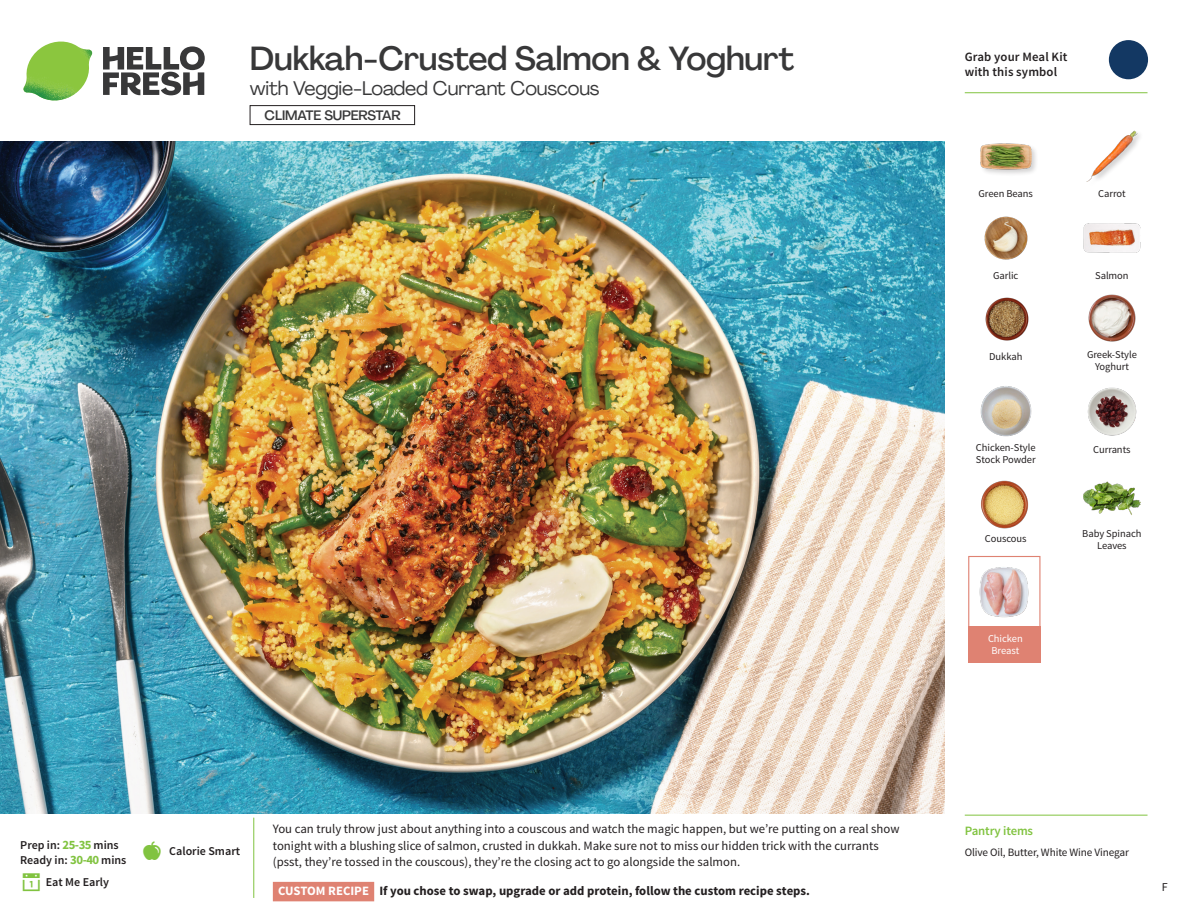
<style>
.page{position:relative;width:1188px;height:918px;background:#fff}
.page>*{position:absolute;margin:0;border:0;box-sizing:border-box;transform-origin:0 0}
._15_Titel_UK{font:500 33px "Agrandir";letter-spacing:-.01em;color:#383839}
._15_Titel_UK-2{font:19.5px "Agrandir";letter-spacing:-.01em;color:#383839}
.t1{font:500 13.5px "Agrandir";letter-spacing:-.01em;color:#383839}
.Step_6_Text_AU{font:12.75px/16.5px "Source Sans Pro";color:#231f20}
.Step_6_Text_AU-2{font:700 12.75px "Source Sans Pro";color:#231f20}
.t2{font:600 12.75px/15px "Source Sans Pro";letter-spacing:.01em;color:#231f20}
._04_Headers_Front{font:600 12.75px "Source Sans Pro";letter-spacing:-.01em;color:#81c340}
._04_Intro{font:600 12px "Source Sans Pro";color:#231f20}
.t3{font:12px "Source Sans Pro";color:#231f20}
._05_Pantry{font:11.25px "Source Sans Pro";letter-spacing:-.01em;color:#231f20}
._18_FRONT_ingredient{font:10.5px/12px "Source Sans Pro";letter-spacing:-.005em;color:#231f20;text-align:center}
._18_FRONT_ingredient-2{font:10.5px/12px "Source Sans Pro";letter-spacing:-.005em;color:#fff;text-align:center}
.s1{font-weight:700;font-size:12.75px;color:#81c340}
.s2{color:#fff}
</style>
<div class="page">
<svg style="left:103px;top:46px;width:102px;height:49px"></svg>
<img style="left:23px;top:42px;width:69px;height:59px">
<svg style="left:253px;top:817px;width:122px;height:85px"></svg>
<hr style="left:965px;top:815px;width:183px;height:1px;background:#81c340">
<svg style="left:1091px;top:40px;width:58px;height:54px"></svg>
<hr style="left:965px;top:92px;width:183px;height:1px;background:#81c340">
<img style="left:0;top:142px;width:945px;height:672px">
<div style="left:968px;top:556px;width:72px;height:72px;border:1px solid #df8272"></div>
<div style="left:968px;top:626px;width:72px;height:37px;background:#df8272"></div>
<img style="left:979px;top:567px;width:50px;height:51px">
<img style="left:1087px;top:387px;width:50px;height:49px">
<img style="left:1083px;top:481px;width:58px;height:34px">
<img style="left:981px;top:480px;width:48px;height:49px">
<img style="left:1083px;top:223px;width:58px;height:30px">
<img style="left:980px;top:386px;width:52px;height:51px">
<img style="left:984px;top:216px;width:44px;height:44px">
<img style="left:985px;top:297px;width:44px;height:44px">
<div style="left:979px;top:142px;width:59px;height:34px;background:#231f20;opacity:.2"></div>
<img style="left:980px;top:142px;width:51px;height:34px">
<img style="left:1086px;top:130px;width:54px;height:52px">
<img style="left:1088px;top:294px;width:48px;height:48px">
<div style="left:250px;top:105px;width:165px;height:20px;border:1px solid #231f20"></div>
<p class="_15_Titel_UK" style="left:250px;top:38px;width:546px">Dukkah-Crusted Salmon &amp; Yoghurt</p>
<p class="_15_Titel_UK-2" style="left:250px;top:76px;width:351px">with Veggie-Loaded Currant Couscous</p>
<p class="t1" style="left:265px;top:107px;width:138px">CLIMATE SUPERSTAR</p>
<p class="t2" style="left:965px;top:50px;width:104px">Grab your Meal Kit with this symbol</p>
<p class="_18_FRONT_ingredient" style="left:979px;top:188px;width:56px">Green Beans</p>
<p class="_18_FRONT_ingredient" style="left:1098px;top:188px;width:29px">Carrot</p>
<p class="_18_FRONT_ingredient" style="left:993px;top:270px;width:27px">Garlic</p>
<p class="_18_FRONT_ingredient" style="left:1095px;top:270px;width:35px">Salmon</p>
<p class="_18_FRONT_ingredient" style="left:989px;top:351px;width:35px">Dukkah</p>
<p class="_18_FRONT_ingredient" style="left:1087px;top:349px;width:51px">Greek-Style<br>Yoghurt</p>
<p class="_18_FRONT_ingredient" style="left:976px;top:441px;width:61px;text-align:left">Chicken-Style<br>Stock Powder</p>
<p class="_18_FRONT_ingredient" style="left:1093px;top:444px;width:39px">Currants</p>
<p class="_18_FRONT_ingredient" style="left:985px;top:533px;width:43px">Couscous</p>
<p class="_18_FRONT_ingredient" style="left:1082px;top:528px;width:61px">Baby Spinach<br>Leaves</p>
<p class="_18_FRONT_ingredient-2" style="left:988px;top:632px;width:36px">Chicken<br>Breast</p>
<p class="_04_Intro" style="left:20px;top:837px;width:100px">Prep in: <span class="s1">25-35</span> mins</p>
<p class="_04_Intro" style="left:20px;top:852px;width:108px">Ready in: <span class="s1">30-40</span> mins</p>
<p class="_04_Intro" style="left:46px;top:875px;width:65px">Eat Me Early</p>
<p class="_04_Intro" style="left:169px;top:844px;width:72px">Calorie Smart</p>
<p class="Step_6_Text_AU" style="left:273px;top:821px;width:628px">You can truly throw just about anything into a couscous and watch the magic happen, but we’re putting on a real show tonight with a blushing slice of salmon, crusted in dukkah. Make sure not to miss our hidden trick with the currants (psst, they’re tossed in the couscous), they’re the closing act to go alongside the salmon.</p>
<p class="Step_6_Text_AU-2" style="left:278px;top:883px;width:533px"><span class="s2">CUSTOM RECIPE</span> If you chose to swap, upgrade or add protein, follow the custom recipe steps.</p>
<p class="_04_Headers_Front" style="left:965px;top:822px;width:70px">Pantry items</p>
<p class="_05_Pantry" style="left:965px;top:845px;width:166px">Olive Oil, Butter, White Wine Vinegar</p>
<p class="t3" style="left:1162px;top:879px;width:7px">F</p>
</div>
